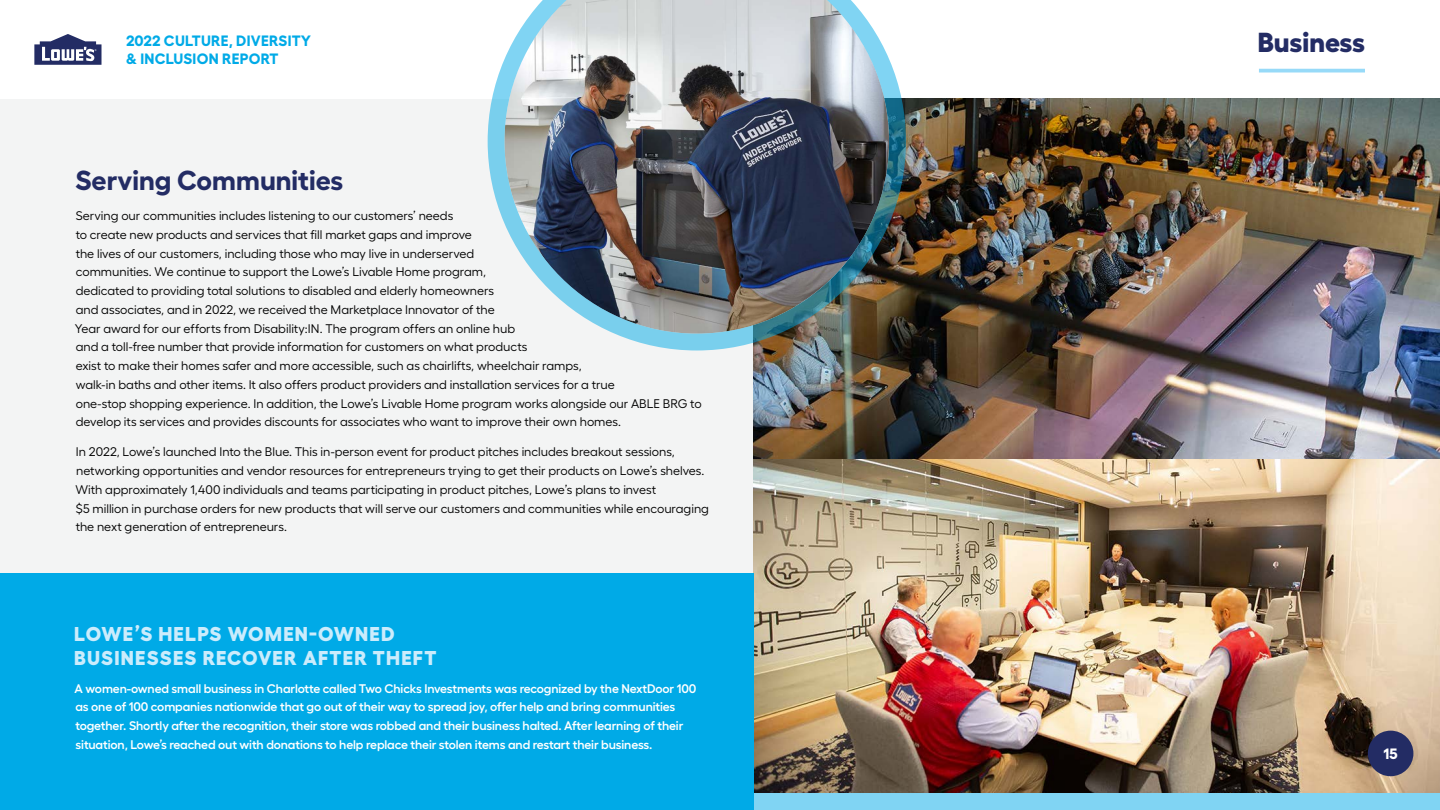
<style>
.page{position:relative;width:1440px;height:810px;background:#fff}
.page>*{position:absolute;margin:0;border:0;box-sizing:border-box;transform-origin:0 0}
.t1{font:700 27.5px "Fellix";color:#232c64}
.t2{font:800 27.5px "Fellix";color:#232c64}
.t3{font:800 20px/24px "Fellix";letter-spacing:.06em;color:#cbecfc}
.t4{font:700 15px "Fellix";letter-spacing:.02em;color:#00aae7}
.t5{font:700 15px "Fellix";color:#fff}
.t6{font:12.5px/18.8px "Fellix";letter-spacing:-.005em;color:#000}
.t7{font:600 12.5px/18.8px "Fellix";letter-spacing:-.01em;color:#fff}
</style>
<div class="page">
<div style="left:0;top:792px;width:1440px;height:18px;background:#80d4f3"></div>
<div style="left:0;top:99px;width:1440px;height:693px;background:#f3f4f4"></div>
<img style="left:753px;top:99px;width:687px;height:693px">
<div style="left:0;top:574px;width:753px;height:236px;background:#00aae7"></div>
<svg style="left:1259px;top:69px;width:106px;height:4px"></svg>
<svg style="left:34px;top:34px;width:68px;height:31px"></svg>
<img style="left:488px;top:0;width:418px;height:351px">
<div style="left:1368px;top:731px;width:45px;height:45px;background:#232c64;border-radius:50%"></div>
<p class="t4" style="left:126px;top:28px;width:187px">2022 CULTURE, DIVERSITY</p>
<h1 class="t2" style="left:1258px;top:20px;width:109px">Business</h1>
<p class="t4" style="left:126px;top:47px;width:154px">&amp; INCLUSION REPORT</p>
<h3 class="t1" style="left:75px;top:158px;width:269px">Serving Communities</h3>
<p class="t6" style="left:75px;top:205px;width:628px">Serving our communities includes listening to our customers’ needs<br>to create new products and services that fill market gaps and improve<br>the lives of our customers, including those who may live in underserved<br>communities. We continue to support the Lowe’s Livable Home program,<br>dedicated to providing total solutions to disabled and elderly homeowners<br>and associates, and in 2022, we received the Marketplace Innovator of the<br>Year award for our efforts from Disability:IN. The program offers an online hub<br>and a toll-free number that provide information for customers on what products<br>exist to make their homes safer and more accessible, such as chairlifts, wheelchair ramps,<br>walk-in baths and other items. It also offers product providers and installation services for a true<br>one-stop shopping experience. In addition, the Lowe’s Livable Home program works alongside our ABLE BRG to develop its services and provides discounts for associates who want to improve their own homes.</p>
<p class="t6" style="left:76px;top:441px;width:635px">In 2022, Lowe’s launched Into the Blue. This in-person event for product pitches includes breakout sessions, networking opportunities and vendor resources for entrepreneurs trying to get their products on Lowe’s shelves.<br>With approximately 1,400 individuals and teams participating in product pitches, Lowe’s plans to invest<br>$5 million in purchase orders for new products that will serve our customers and communities while encouraging the next generation of entrepreneurs.</p>
<h4 class="t3" style="left:74px;top:619px;width:364px">LOWE’S HELPS WOMEN-OWNED<br>BUSINESSES RECOVER AFTER THEFT</h4>
<p class="t7" style="left:75px;top:677px;width:623px">A women-owned small business in Charlotte called Two Chicks Investments was recognized by the NextDoor 100 as one of 100 companies nationwide that go out of their way to spread joy, offer help and bring communities together. Shortly after the recognition, their store was robbed and their business halted. After learning of their situation, Lowe’s reached out with donations to help replace their stolen items and restart their business.</p>
<p class="t5" style="left:1384px;top:742px;width:16px">15</p>
</div>
